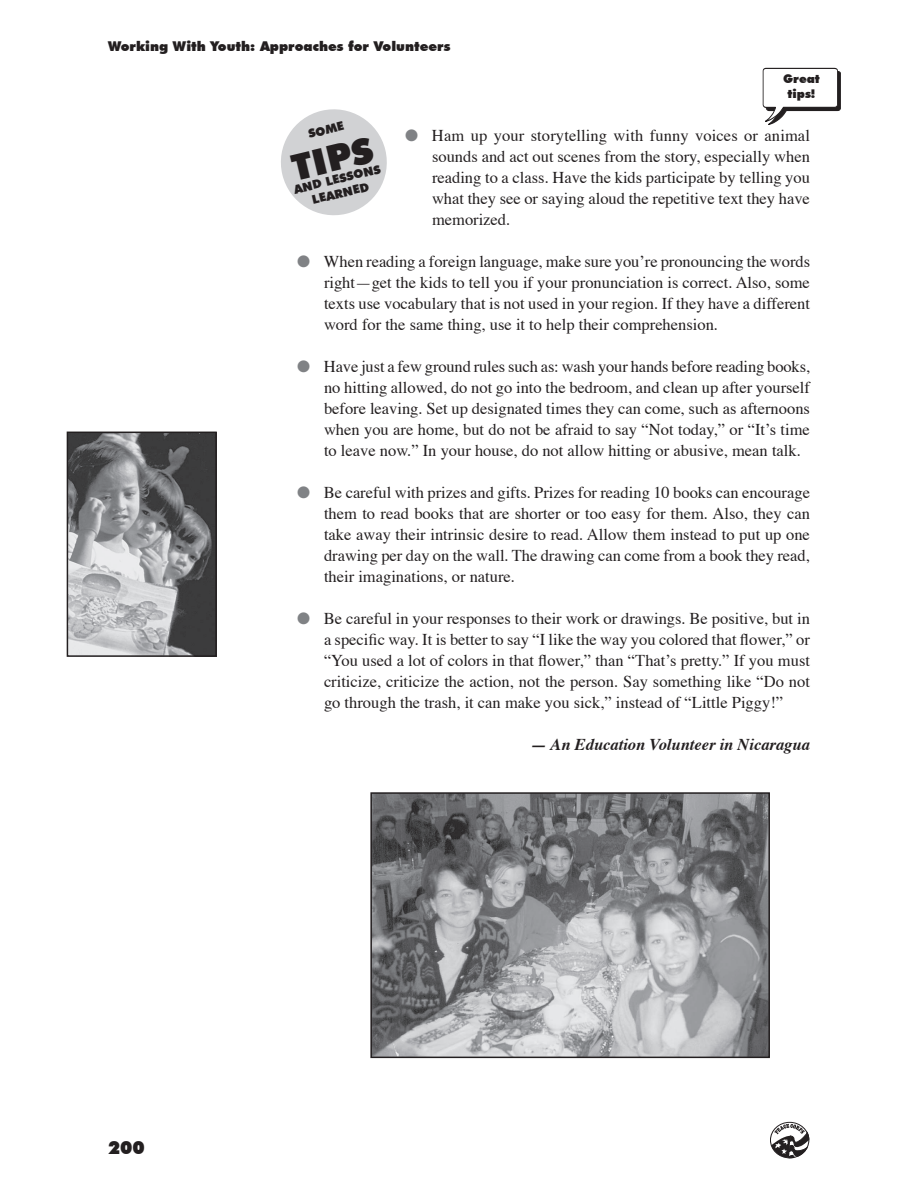
<style>
.page{position:relative;width:918px;height:1188px;background:#fff}
.page>*{position:absolute;margin:0;border:0;box-sizing:border-box;transform-origin:0 0}
.t1{font:900 36px "Futura BT";color:#231f20}
.t2{font:900 18px "Futura BT";color:#231f20}
.t3{font:16.5px/21px "Times";color:#231f20;text-align:justify}
.t4{font:italic 700 16.5px "Times";color:#231f20}
.t5{font:900 13.5px "Futura BT";color:#231f20}
.t6{font:900 12px/14.4px "Futura BT";color:#231f20}
.s1{color:#808285}
</style>
<div class="page">
<div style="left:770px;top:1122px;width:39px;height:36px;border:1px solid #231f20;border-radius:50%"></div>
<svg style="left:771px;top:1124px;width:38px;height:34px"></svg>
<img style="left:373px;top:795px;width:394px;height:260px">
<svg style="left:281px;top:109px;width:106px;height:107px"></svg>
<img style="left:70px;top:435px;width:144px;height:219px">
<div style="left:67px;top:432px;width:150px;height:225px;border:2px solid #231f20"></div>
<div style="left:370px;top:792px;width:400px;height:266px;border:2px solid #231f20"></div>
<svg style="left:763px;top:68px;width:78px;height:57px"></svg>
<p class="t5" style="left:108px;top:38px;width:344px">Working With Youth: Approaches for Volunteers</p>
<p class="t6" style="left:783px;top:72px;width:38px;line-height:15px;text-align:center">Great tips!</p>
<p class="t6" style="left:307px;top:127px;width:38px;rotate:-13deg">Some</p>
<p class="t1" style="left:288px;top:147px;width:84px;rotate:-13deg">TI PS</p>
<p class="t3" style="left:432px;top:124px;width:380px;text-indent:-27px"><span class="s1">●</span> Ham up your storytelling with funny voices or animal sounds and act out scenes from the story, especially when reading to a class. Have the kids participate by telling you what they see or saying aloud the repetitive text they have memorized.</p>
<p class="t3" style="left:324px;top:250px;width:488px;text-indent:-27px"><span class="s1">●</span> When reading a foreign language, make sure you’re pronouncing the words right—get the kids to tell you if your pronunciation is correct. Also, some texts use vocabulary that is not used in your region. If they have a different word for the same thing, use it to help their comprehension.</p>
<p class="t3" style="left:324px;top:355px;width:488px;text-indent:-27px"><span class="s1">●</span> Have just a few ground rules such as: wash your hands before reading books, no hitting allowed, do not go into the bedroom, and clean up after yourself before leaving. Set up designated times they can come, such as afternoons when you are home, but do not be afraid to say “Not today,” or “It’s time to leave now.” In your house, do not allow hitting or abusive, mean talk.</p>
<p class="t3" style="left:324px;top:481px;width:488px;text-indent:-27px"><span class="s1">●</span> Be careful with prizes and gifts. Prizes for reading 10 books can encourage them to read books that are shorter or too easy for them. Also, they can take away their intrinsic desire to read. Allow them instead to put up one drawing per day on the wall. The drawing can come from a book they read, their imaginations, or nature.</p>
<p class="t3" style="left:324px;top:607px;width:488px;text-indent:-27px"><span class="s1">●</span> Be careful in your responses to their work or drawings. Be positive, but in a specific way. It is better to say “I like the way you colored that flower,” or “You used a lot of colors in that flower,” than “That’s pretty.” If you must criticize, criticize the action, not the person. Say something like “Do not go through the trash, it can make you sick,” instead of “Little Piggy!”</p>
<p class="t4" style="left:530px;top:729px;width:281px">— An Education Volunteer in Nicaragua</p>
<p class="t6" style="left:307px;top:179px;width:35px;text-indent:-16px;rotate:-13deg">AND LESSONS<br>LE ARNED</p>
<p class="t2" style="left:108px;top:1137px;width:38px">200</p>
</div>
